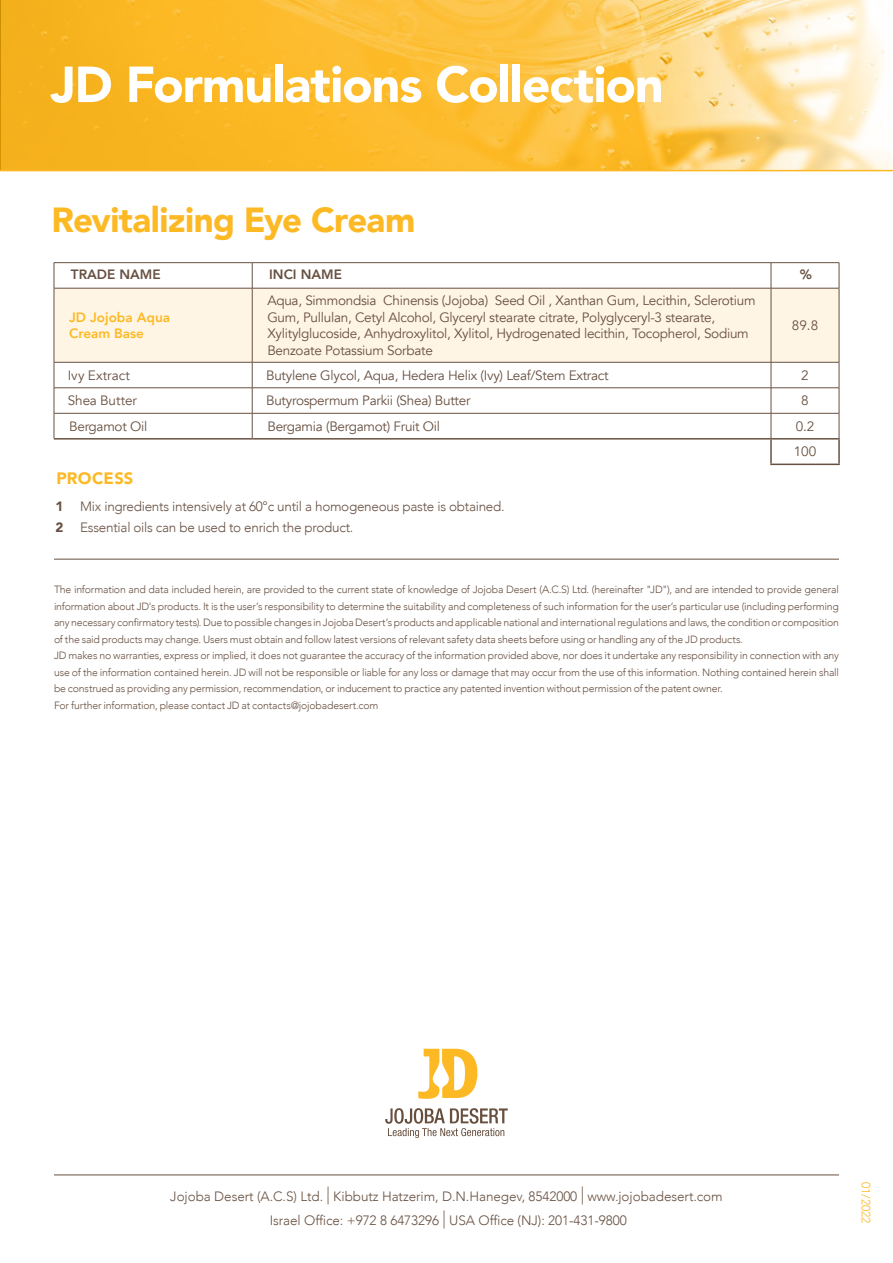
<style>
.page{position:relative;width:893px;height:1263px;background:#fff}
.page>*{position:absolute;margin:0;border:0;box-sizing:border-box;transform-origin:0 0}
.t1{font:900 50.1px "Avenir";letter-spacing:-.02em;color:#fff}
.t2{font:900 34.8px "Avenir";letter-spacing:-.02em;color:#fdb924}
.t3{font:300 18px "Avenir";color:#685041;scale:.85 1}
.t4{font:900 16.5px "Avenir";letter-spacing:.015em;color:#fdb924}
.t5{font:13.5px/16.5px "Avenir";letter-spacing:-.02em;color:#685041}
.t6{font:300 13.5px "Avenir";letter-spacing:-.02em;color:#685041}
.t7{font:800 13.5px/16.5px "Avenir";color:#fdb924}
.t8{font:800 13.5px "Avenir";color:#685041}
.t9{font:13.5px "Avenir";letter-spacing:.01em;color:#685041}
.t10{font:900 13.5px "Avenir";color:#685041}
.t11{font:300 12px "Avenir";color:#fdb924}
.t12{font:300 10.5px/16.5px "Avenir";letter-spacing:-.015em;color:#685041}
</style>
<div class="page">
<svg style="left:1px;top:0;width:892px;height:170px;background:#fbc650"></svg>
<hr style="left:0;top:170px;width:893px;height:1px;background:#fdb924">
<div style="left:55px;top:289px;width:784px;height:73px;background:#fff5e5"></div>
<hr style="left:54px;top:262px;width:198px;height:1px;background:#685041">
<svg style="left:54px;top:263px;width:1px;height:25px"></svg>
<hr style="left:252px;top:262px;width:519px;height:1px;background:#685041">
<svg style="left:252px;top:263px;width:1px;height:25px"></svg>
<hr style="left:771px;top:262px;width:68px;height:1px;background:#685041">
<svg style="left:771px;top:263px;width:1px;height:25px"></svg>
<hr style="left:54px;top:438px;width:198px;height:2px;background:#685041">
<hr style="left:252px;top:438px;width:519px;height:2px;background:#685041">
<svg style="left:839px;top:263px;width:1px;height:25px"></svg>
<hr style="left:771px;top:438px;width:69px;height:2px;background:#685041">
<hr style="left:770px;top:440px;width:2px;height:24px;background:#685041">
<hr style="left:838px;top:440px;width:2px;height:24px;background:#685041">
<hr style="left:770px;top:464px;width:70px;height:1px;background:#685041">
<hr style="left:54px;top:288px;width:198px;height:1px;background:#685041">
<hr style="left:54px;top:288px;width:1px;height:74px;background:#685041">
<hr style="left:252px;top:288px;width:519px;height:1px;background:#685041">
<hr style="left:252px;top:288px;width:1px;height:74px;background:#685041">
<hr style="left:771px;top:288px;width:68px;height:1px;background:#685041">
<hr style="left:771px;top:288px;width:1px;height:74px;background:#685041">
<hr style="left:839px;top:288px;width:1px;height:74px;background:#685041">
<hr style="left:54px;top:362px;width:198px;height:1px;background:#685041">
<hr style="left:252px;top:362px;width:519px;height:1px;background:#685041">
<hr style="left:771px;top:362px;width:68px;height:1px;background:#685041">
<hr style="left:54px;top:387px;width:198px;height:1px;background:#685041">
<svg style="left:54px;top:362px;width:1px;height:76px"></svg>
<hr style="left:252px;top:387px;width:519px;height:1px;background:#685041">
<svg style="left:252px;top:362px;width:1px;height:76px"></svg>
<hr style="left:771px;top:387px;width:68px;height:1px;background:#685041">
<svg style="left:771px;top:362px;width:1px;height:76px"></svg>
<svg style="left:839px;top:362px;width:1px;height:76px"></svg>
<hr style="left:54px;top:413px;width:198px;height:1px;background:#685041">
<hr style="left:252px;top:413px;width:519px;height:1px;background:#685041">
<hr style="left:771px;top:413px;width:68px;height:1px;background:#685041">
<hr style="left:54px;top:559px;width:785px;height:1px;background:#685041">
<hr style="left:54px;top:1175px;width:785px;height:1px;background:#685041">
<svg style="left:418px;top:1049px;width:59px;height:50px"></svg>
<svg style="left:385px;top:1108px;width:123px;height:30px"></svg>
<h1 class="t1" style="left:51px;top:42px;width:614px">JD Formulations Collection</h1>
<h2 class="t2" style="left:52px;top:190px;width:365px">Revitalizing Eye Cream</h2>
<p class="t8" style="left:71px;top:263px;width:91px">TRADE NAME</p>
<p class="t7" style="left:69px;top:309px;width:102px">JD Jojoba Aqua<br>Cream Base</p>
<p class="t8" style="left:269px;top:263px;width:74px">INCI NAME</p>
<p class="t5" style="left:267px;top:292px;width:483px">Aqua, Simmondsia<br>Gum, Pullulan, Cetyl Alcohol, Glyceryl stearate citrate, Polyglyceryl-3 stearate, Xylitylglucoside, Anhydroxylitol, Xylitol, Hydrogenated lecithin, Tocopherol, Sodium Benzoate Potassium Sorbate</p>
<p class="t5" style="left:383px;top:292px;width:106px">Chinensis (Jojoba)</p>
<p class="t5" style="left:495px;top:292px;width:262px">Seed Oil , Xanthan Gum, Lecithin, Sclerotium</p>
<p class="t9" style="left:68px;top:367px;width:64px">Ivy Extract</p>
<p class="t5" style="left:266px;top:367px;width:344px">Butylene Glycol, Aqua, Hedera Helix (Ivy) Leaf/Stem Extract</p>
<p class="t5" style="left:68px;top:392px;width:71px">Shea Butter</p>
<p class="t5" style="left:266px;top:392px;width:206px">Butyrospermum Parkii (Shea) Butter</p>
<p class="t5" style="left:69px;top:418px;width:80px">Bergamot Oil</p>
<p class="t5" style="left:267px;top:418px;width:174px">Bergamia (Bergamot) Fruit Oil</p>
<h3 class="t4" style="left:56px;top:464px;width:79px">PROCESS</h3>
<p class="t10" style="left:56px;top:495px;width:9px">1</p>
<p class="t10" style="left:56px;top:516px;width:9px">2</p>
<p class="t6" style="left:80px;top:498px;width:426px">Mix ingredients intensively at 60°c until a homogeneous paste is obtained.</p>
<p class="t6" style="left:80px;top:519px;width:275px">Essential oils can be used to enrich the product.</p>
<p class="t8" style="left:800px;top:263px;width:14px">%</p>
<p class="t5" style="left:792px;top:317px;width:28px">89.8</p>
<p class="t5" style="left:801px;top:367px;width:9px">2</p>
<p class="t5" style="left:801px;top:392px;width:9px">8</p>
<p class="t5" style="left:796px;top:418px;width:20px">0.2</p>
<p class="t5" style="left:794px;top:444px;width:24px">100</p>
<p class="t12" style="left:54px;top:581px;width:787px">The information and data included herein, are provided to the current state of knowledge of Jojoba Desert A( C. S. ) Ltd (. hereinafter "JD"), and are intended to provide general information about JD s' products isIt. the user s’ responsibility to determine the suitability and completeness of such information for the user s’ particular use (including performing anynecessaryconfirmatorytests .) DuetopossiblechangesinJojobaDesert s’ productsandapplicablenationalandinternationalregulationsandlaws,theconditionorcomposition of the said products may change. Users must obtain and follow latest versions of relevant safety data sheets before using or handling any of the JD products.<br>JD makes no warranties, express or implied it, does not guarantee the accuracy of the information provided above, nor does it undertake any responsibility in connection with any use of the information contained herein. JD will not be responsible or liable for any loss or damage that may occur from the use of this information. Nothing contained herein shall be construed as providing any permission, recommendation, or inducement to practice any patented invention without permission of the patent owner.<br>For further information, please contact JD at contacts@jojobadesert.com</p>
<h3 class="t3" style="left:327px;top:1183px;width:5px">|</h3>
<h3 class="t3" style="left:581px;top:1183px;width:5px">|</h3>
<p class="t6" style="left:170px;top:1188px;width:154px">Jojoba Desert A( C. S. ) Ltd.</p>
<p class="t6" style="left:333px;top:1188px;width:245px">Kibbutz Hatzerim D, N. .Hanegev, 8542000</p>
<p class="t6" style="left:587px;top:1188px;width:137px">www.jojobadesert.com</p>
<h3 class="t3" style="left:442px;top:1207px;width:5px">|</h3>
<p class="t6" style="left:449px;top:1212px;width:179px">USA Office (NJ :( 201-431-9800</p>
<p class="t6" style="left:270px;top:1212px;width:171px">Israel Office: +972 8 6473296</p>
<p class="t11" style="left:873px;top:1182px;width:43px;rotate:90deg">01/2022</p>
</div>
